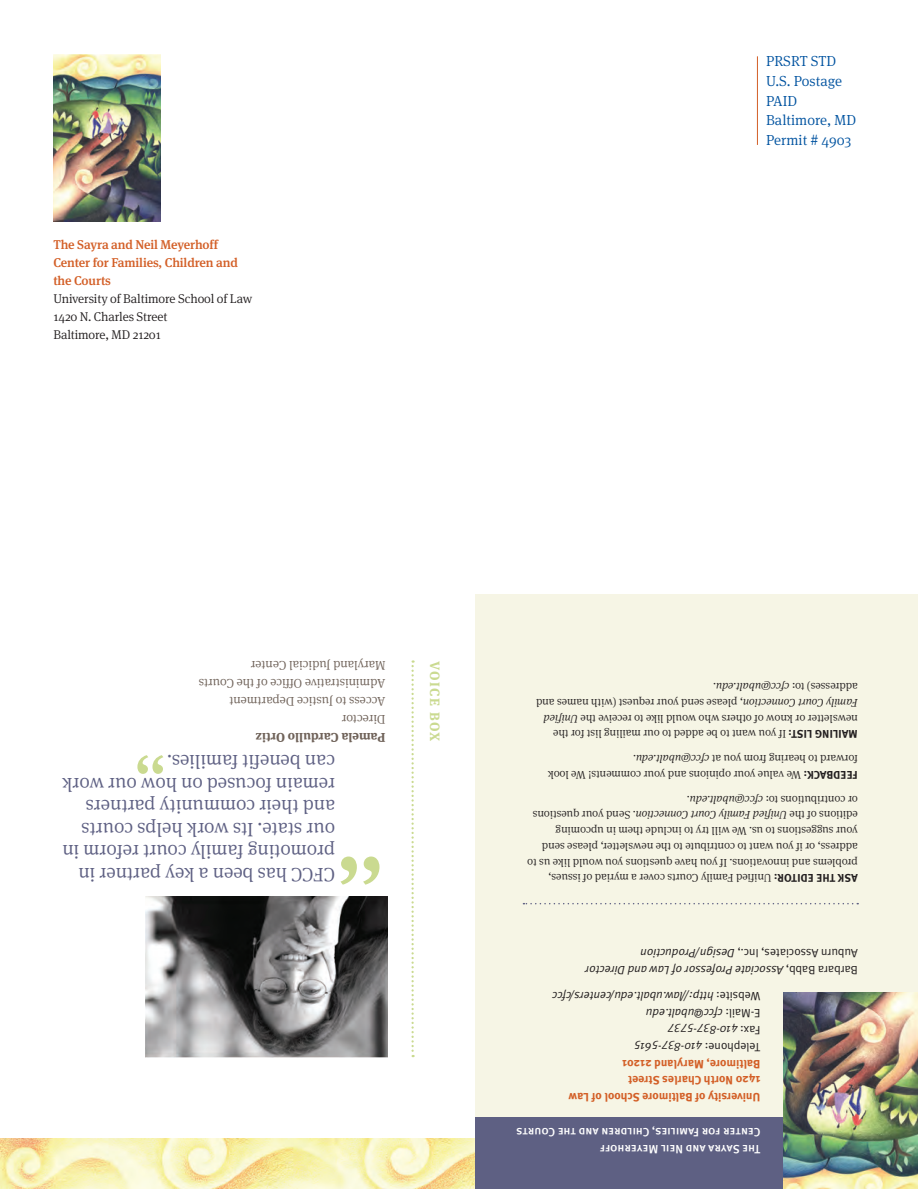
<style>
.page{position:relative;width:918px;height:1189px;background:#fff}
.page>*{position:absolute;margin:0;border:0;box-sizing:border-box;transform-origin:0 0}
.t1{font:300 108.15px "Meta Serif OT";color:#cada90}
.t2{font:300 72px "Meta Serif OT";color:#cada90}
.t3{font:300 19.5px/22.5px "Meta Serif OT";color:#5e6083}
.t4{font:300 14.7px/19.5px "Meta Serif OT";color:#0153a0}
.t5{font:700 13.5px "Meta Serif OT";color:#cada90}
.t6{font:300 12.75px/18px "Meta Serif OT";color:#6f6259}
.t7{font:300 12.75px/18px "Meta Serif OT";letter-spacing:-.01em;color:#231f20}
.t8{font:500 12.75px/18px "Meta Serif OT";letter-spacing:-.01em;color:#d35f27}
.t9{font:700 12.75px "Meta Serif OT";color:#6f6259}
.t10{font:italic 12px/16.8px "Meta Plus Normal";color:#231f20}
.t11{font:700 12px/16.8px "Meta Plus";color:#d35f27}
.t12{font:12px/16.8px "Meta Plus Medium Caps";color:#fff}
.t13{font:300 11.25px/15.8px "Meta Serif OT";color:#231f20}
.s1{font-family:"Meta Plus";font-weight:700}
.s2{font-style:italic}
.s3{font-style:normal}
</style>
<div class="page">
<img style="left:53px;top:55px;width:108px;height:166px">
<svg style="left:411px;top:660px;width:2px;height:396px"></svg>
<img style="left:145px;top:896px;width:242px;height:160px">
<hr style="left:757px;top:56px;width:1px;height:89px;background:#d35f27">
<img style="left:0;top:1138px;width:475px;height:50px">
<div style="left:475px;top:594px;width:442px;height:594px;background:#f6f5e5"></div>
<div style="left:475px;top:1116px;width:441px;height:72px;background:#5e6083"></div>
<svg style="left:523px;top:903px;width:334px;height:1px"></svg>
<img style="left:782px;top:992px;width:135px;height:196px">
<p class="t8" style="left:53px;top:235px;width:186px">The Sayra and Neil Meyerhoff<br>Center for Families, Children and the Courts</p>
<p class="t7" style="left:53px;top:289px;width:200px">University of Baltimore School of Law<br>1420 N. Charles Street<br>Baltimore, MD 21201</p>
<h3 class="t4" style="left:765px;top:52px;width:92px">PRSRT STD<br>U.S. Postage<br>PAID<br>Baltimore, MD<br>Permit # 4903</h3>
<p class="t6" style="left:385px;top:728px;width:188px;rotate:-180deg">Director<br>Access to Justice Department<br>Administrative Office of the Courts<br>Maryland Judicial Center</p>
<p class="t9" style="left:385px;top:745px;width:131px;rotate:-180deg">Pamela Cardullo Ortiz</p>
<h3 class="t3" style="left:335px;top:885px;width:274px;rotate:-180deg">CFCC has been a key partner in promoting family court reform in our state. Its work helps courts and their community partners remain focused on how our work can benefit families.</h3>
<h2 class="t2" style="left:167px;top:793px;width:35px;rotate:-180deg">”</h2>
<h1 class="t1" style="left:385px;top:913px;width:52px;rotate:-180deg">“</h1>
<p class="t5" style="left:443px;top:660px;width:82px;rotate:90deg">VOICE BOX</p>
<p class="t13" style="left:857px;top:742px;width:323px;rotate:-180deg"><span class="s1">MAILING LIST:</span> If you want to be added to our mailing list for the newsletter or know of others who would like to receive the <span class="s2">Unified Family Court Connection</span>, please send your request (with names and addresses) to: <span class="s2">cfcc@ubalt.edu</span>.</p>
<p class="t13" style="left:857px;top:782px;width:311px;rotate:-180deg"><span class="s1">FEEDBACK:</span> We value your opinions and your comments! We look forward to hearing from you at <span class="s2">cfcc@ubalt.edu</span>.</p>
<p class="t13" style="left:857px;top:886px;width:332px;rotate:-180deg"><span class="s1">ASK THE EDITOR:</span> Unified Family Courts cover a myriad of issues, problems and innovations. If you have questions you would like us to address, or if you want to contribute to the newsletter, please send your suggestions to us. We will try to include them in upcoming editions of the <span class="s2">Unified Family Court Connection</span>. Send your questions or contributions to: <span class="s2">cfcc@ubalt.edu</span>.</p>
<p class="t10" style="left:857px;top:978px;width:274px;rotate:-180deg"><span class="s3">Barbara Babb,</span> Associate Professor of Law and Director<br><span class="s3">Auburn Associates, Inc.,</span> Design/Production</p>
<p class="t10" style="left:760px;top:1055px;width:209px;rotate:-180deg"><span class="s3">Telephone:</span> 410-837-5615<br><span class="s3">Fax:</span> 410-837-5737<br><span class="s3">E-Mail:</span> cfcc@ubalt.edu<br><span class="s3">Website:</span> http://law.ubalt.edu/centers/cfcc</p>
<p class="t11" style="left:760px;top:1105px;width:193px;rotate:-180deg">University of Baltimore School of Law<br>1420 North Charles Street<br>Baltimore, Maryland 21201</p>
<p class="t12" style="left:760px;top:1157px;width:245px;rotate:-180deg">The Sayra and Neil Meyerhoff<br>Center for Families, Children and the Courts</p>
</div>
